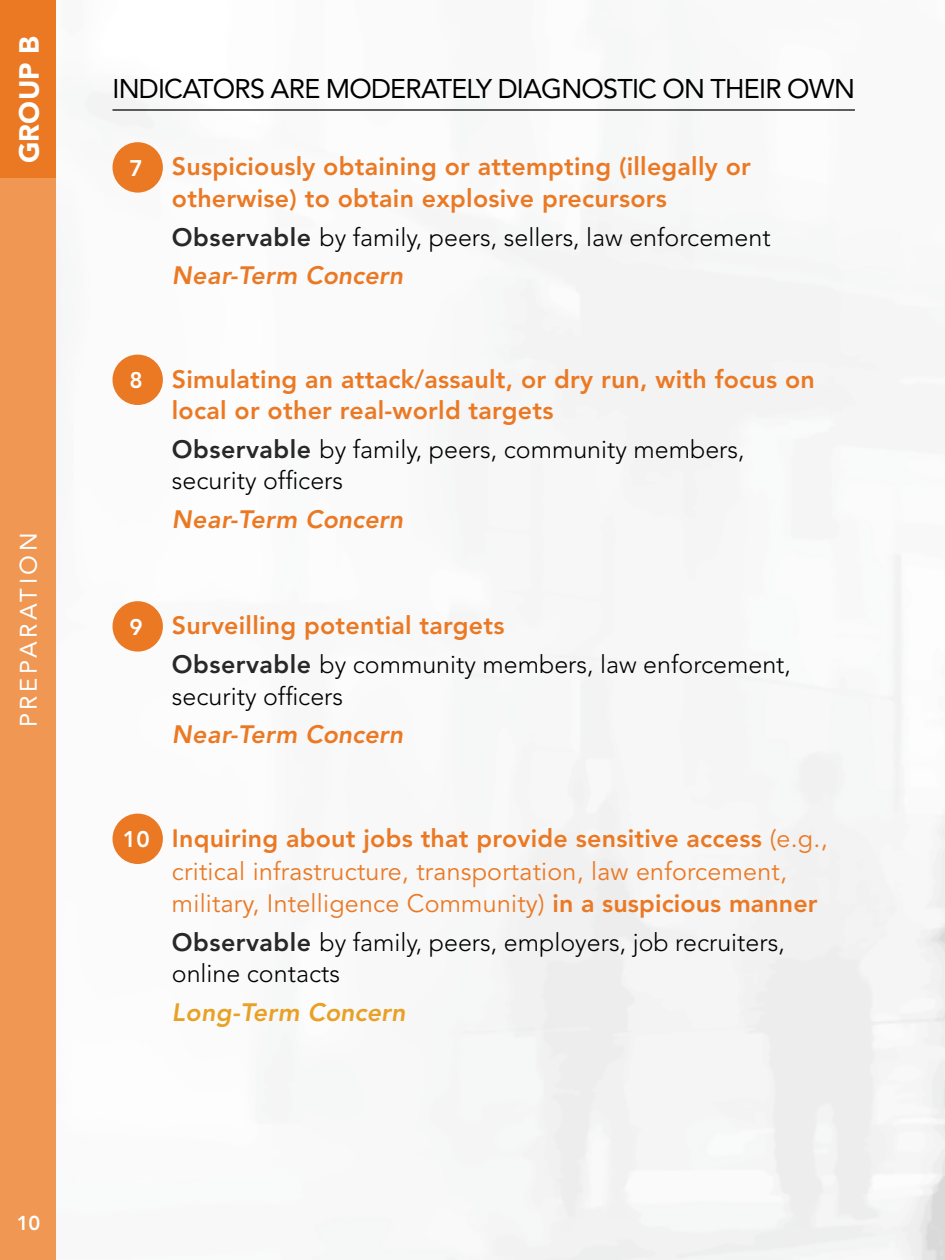
<style>
.page{position:relative;width:945px;height:1260px;background:#fff}
.page>*{position:absolute;margin:0;border:0;box-sizing:border-box;transform-origin:0 0}
.t1{font:900 27.5px "Avenir";letter-spacing:.01em;color:#fff}
.t2{font:27px "Avenir";letter-spacing:-.03em;color:#000}
.t3{font:300 25px/39px "Avenir";color:#000}
.t4{font:800 25px/31.2px "Avenir";letter-spacing:.01em;color:#eb7924}
.t5{font:25px/32.5px "Avenir";letter-spacing:.01em;color:#eb7924}
.t6{font:italic 800 25px "Avenir";letter-spacing:.01em;color:#eb7924}
.t7{font:italic 800 25px "Avenir";letter-spacing:.01em;color:#e8a124}
.t8{font:23.75px "Avenir";letter-spacing:.15em;color:#fff}
.t9{font:800 20px "Avenir";color:#fff}
.s1{font-size:22.5px;color:#fff}
.s2{font-weight:800;color:#292829}
.s3{font-weight:800;font-style:italic;color:#eb7924}
.s4{font-weight:800;font-size:22.5px;color:#fff}
.s5{font-weight:800;color:#eb7924}
.s6{font-weight:800}
</style>
<div class="page">
<div style="left:0;top:178px;width:56px;height:1082px;background:#ef9753"></div>
<div style="left:0;top:0;width:56px;height:178px;background:#eb7924"></div>
<img style="left:86px;top:92px;width:859px;height:1168px">
<div style="left:113px;top:142px;width:50px;height:51px;background:#eb7924;border-radius:50%"></div>
<div style="left:113px;top:355px;width:50px;height:50px;background:#eb7924;border-radius:50%"></div>
<div style="left:113px;top:601px;width:50px;height:51px;background:#eb7924;border-radius:50%"></div>
<div style="left:113px;top:814px;width:50px;height:50px;background:#eb7924;border-radius:50%"></div>
<hr style="left:112px;top:109px;width:743px;height:2px;background:#000">
<p class="t1" style="left:13px;top:163px;width:129px;rotate:-90deg">GROUP B</p>
<p class="t8" style="left:15px;top:727px;width:196px;rotate:-90deg">PREPARATION</p>
<p class="t2" style="left:112px;top:73px;width:744px">INDICATORS ARE MODERATELY DIAGNOSTIC ON THEIR OWN</p>
<p class="t4" style="left:172px;top:151px;width:581px;text-indent:-42px"><span class="s1">7</span> Suspiciously obtaining or attempting (illegally or otherwise) to obtain explosive precursors</p>
<p class="t3" style="left:172px;top:217px;width:600px"><span class="s2">Observable</span> by family, peers, sellers, law enforcement<br><span class="s3">Near-Term Concern</span></p>
<p class="t4" style="left:172px;top:364px;width:645px;text-indent:-42px"><span class="s1">8</span> Simulating an attack/assault, or dry run, with focus on local or other real-world targets</p>
<p class="t3" style="left:172px;top:434px;width:574px;line-height:31.2px"><span class="s2">Observable</span> by family, peers, community members, security officers</p>
<p class="t6" style="left:172px;top:505px;width:233px">Near-Term Concern</p>
<p class="t3" style="left:172px;top:606px;width:621px;text-indent:-42px"><span class="s4">9</span> <span class="s5">Surveilling potential targets<br></span><span class="s2">Observable</span> by community members, law enforcement,</p>
<p class="t3" style="left:172px;top:676px;width:173px">security officers</p>
<p class="t6" style="left:172px;top:720px;width:233px">Near-Term Concern</p>
<p class="t5" style="left:172px;top:823px;width:657px;text-indent:-49px"><span class="s4">10</span> <span class="s6">Inquiring about jobs that provide sensitive access</span> (e.g., critical infrastructure, transportation, law enforcement, military, Intelligence Community) <span class="s6">in a suspicious manner</span></p>
<p class="t3" style="left:172px;top:927px;width:615px;line-height:31.2px"><span class="s2">Observable</span> by family, peers, employers, job recruiters, online contacts</p>
<p class="t7" style="left:172px;top:998px;width:235px">Long-Term Concern</p>
<p class="t9" style="left:17px;top:1211px;width:25px">10</p>
</div>
